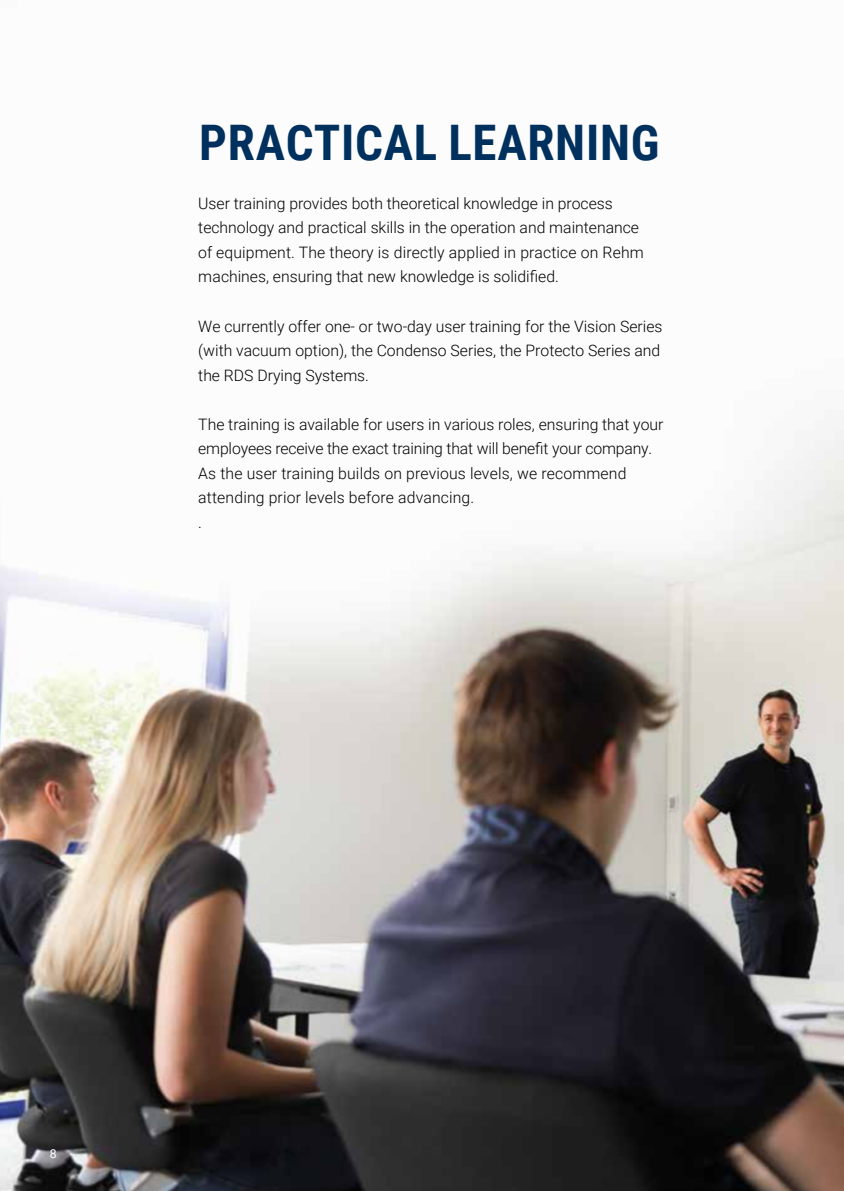
<style>
.page{position:relative;width:844px;height:1191px;background:#fff}
.page>*{position:absolute;margin:0;border:0;box-sizing:border-box;transform-origin:0 0}
.t1{font:700 49px "Roboto Condensed";letter-spacing:.015em;color:#00305d}
.t2{font:300 15.75px/24.5px "Roboto";color:#000}
.t3{font:12.25px "Roboto";color:#fff}
</style>
<div class="page">
<img style="left:0;top:429px;width:843px;height:762px">
<h1 class="t1" style="left:199px;top:108px;width:461px">PRACTICAL LEARNING</h1>
<p class="t2" style="left:198px;top:190px;width:447px">User training provides both theoretical knowledge in process technology and practical skills in the operation and maintenance of equipment. The theory is directly applied in practice on Rehm machines, ensuring that new knowledge is solidified.</p>
<p class="t2" style="left:198px;top:313px;width:465px">We currently offer one- or two-day user training for the Vision Series (with vacuum option), the Condenso Series, the Protecto Series and the RDS Drying Systems.</p>
<p class="t2" style="left:198px;top:411px;width:466px">The training is available for users in various roles, ensuring that your employees receive the exact training that will benefit your company.<br>As the user training builds on previous levels, we recommend attending prior levels before advancing.<br>.</p>
<p class="t3" style="left:50px;top:1145px;width:8px">8</p>
</div>
